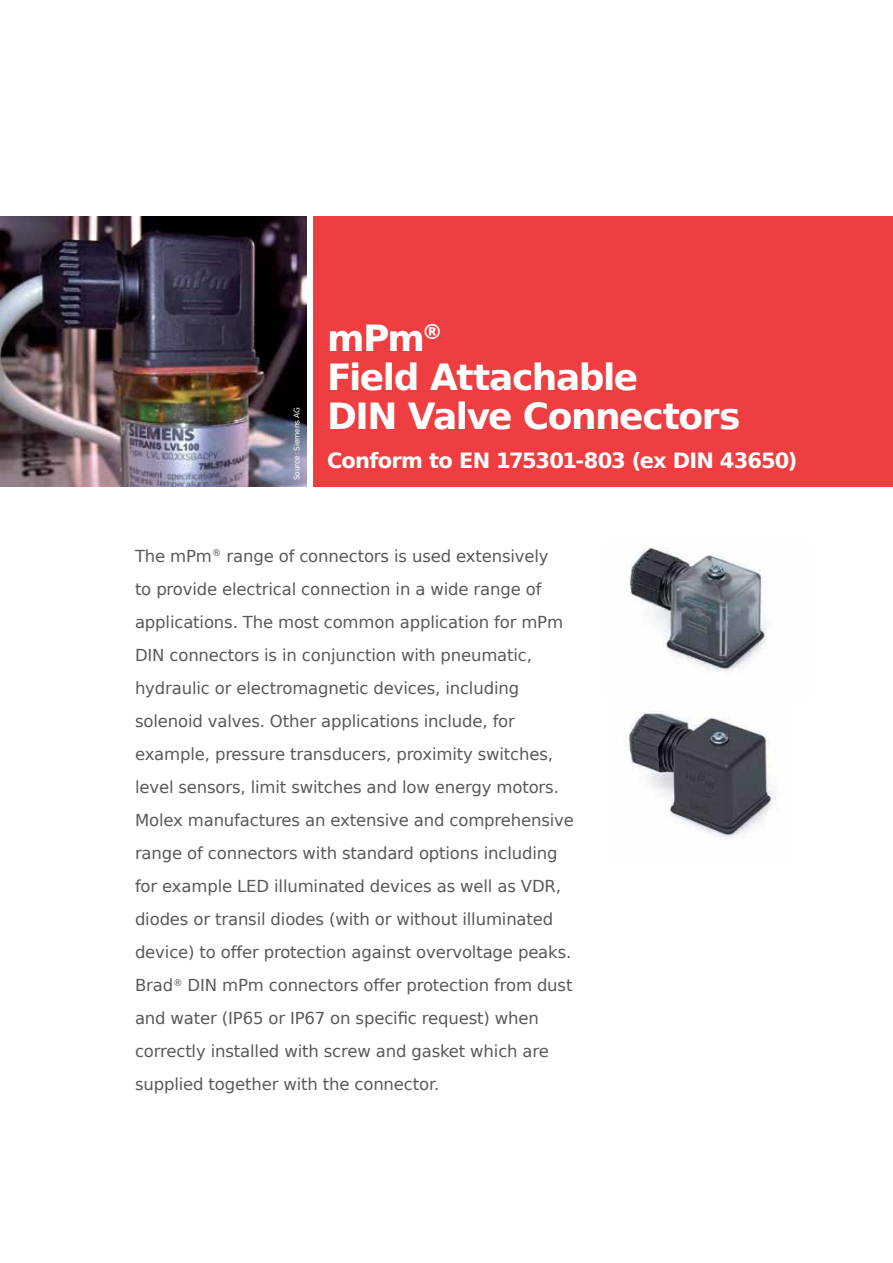
<style>
.page{position:relative;width:893px;height:1263px;background:#fff}
.page>*{position:absolute;margin:0;border:0;box-sizing:border-box;transform-origin:0 0}
.t1{font:700 36px/39px "Bitstream Vera Sans";letter-spacing:-.04em;color:#fff}
.t2{font:700 21px "Bitstream Vera Sans";letter-spacing:-.04em;color:#fff}
.t3{font:16.5px/33px "Bitstream Vera Sans";letter-spacing:-.01em;color:#58595b}
.t4{font:7.5px "Bitstream Vera Sans";letter-spacing:-.025em;color:#fff}
</style>
<div class="page">
<img style="left:0;top:216px;width:306px;height:270px">
<div style="left:314px;top:216px;width:579px;height:270px;background:#ef3e42"></div>
<img style="left:625px;top:711px;width:149px;height:127px">
<img style="left:629px;top:547px;width:137px;height:125px">
<p class="t4" style="left:293px;top:480px;width:74px;rotate:-90deg">Source: Siemens AG</p>
<h1 class="t1" style="left:327px;top:319px;width:415px">mPm<sup>®<br></sup>Field Attachable<br>DIN Valve Connectors</h1>
<p class="t2" style="left:327px;top:448px;width:472px">Conform to EN 175301-803 (ex DIN 43650)</p>
<p class="t3" style="left:135px;top:540px;width:440px">The mPm<sup>®</sup> range of connectors is used extensively<br>to provide electrical connection in a wide range of applications. The most common application for mPm DIN connectors is in conjunction with pneumatic, hydraulic or electromagnetic devices, including solenoid valves. Other applications include, for example, pressure transducers, proximity switches, level sensors, limit switches and low energy motors.<br>Molex manufactures an extensive and comprehensive range of connectors with standard options including for example LED illuminated devices as well as VDR, diodes or transil diodes (with or without illuminated device) to offer protection against overvoltage peaks.<br>Brad<sup>®</sup> DIN mPm connectors offer protection from dust and water (IP65 or IP67 on specific request) when correctly installed with screw and gasket which are supplied together with the connector.</p>
</div>
